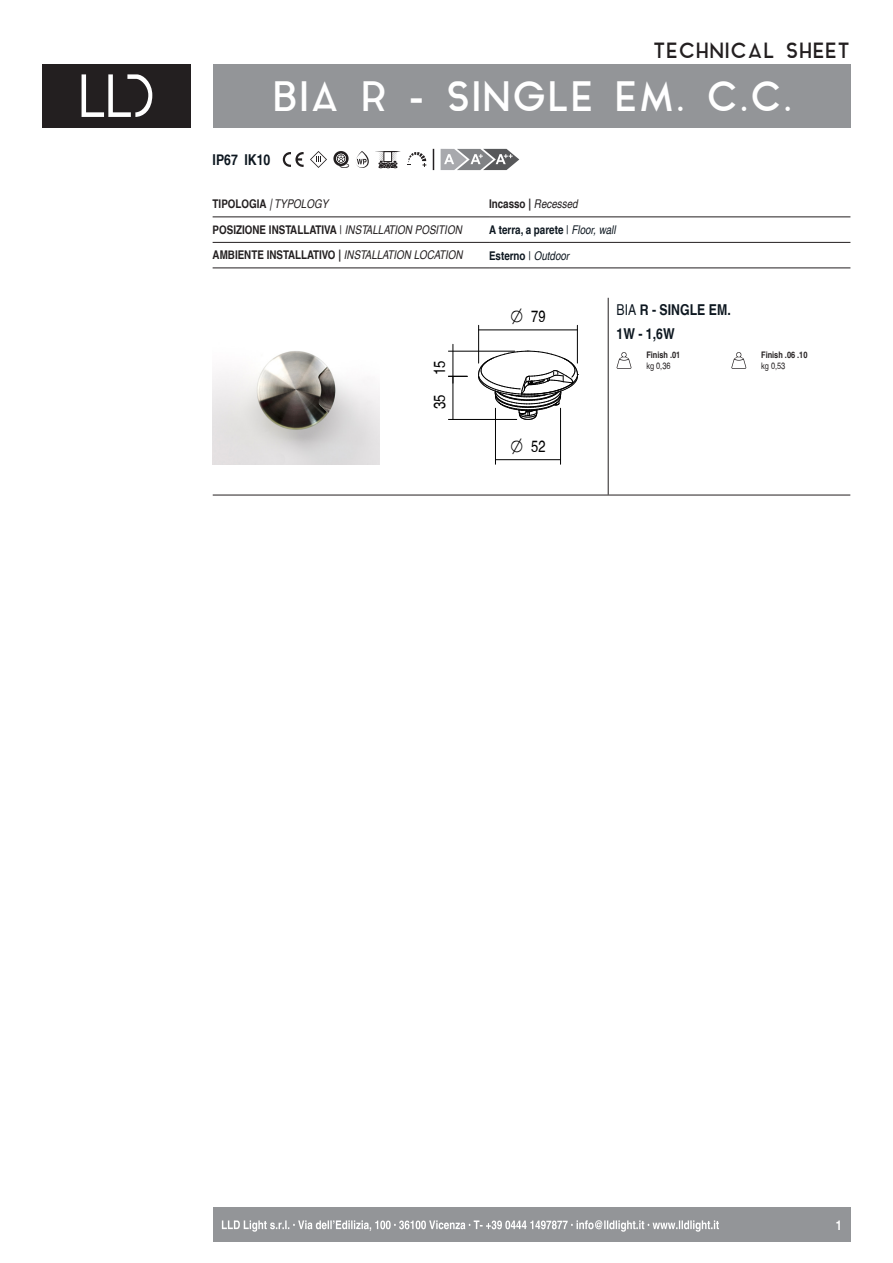
<style>
.page{position:relative;width:893px;height:1263px;background:#fff}
.page>*{position:absolute;margin:0;border:0;box-sizing:border-box;transform-origin:0 0}
.t1{font:40.5px "Aqua Grotesque";color:#fff}
.t2{font:21px "Aqua Grotesque";color:#231f20}
.t3{font:condensed 16.05px "Helvetica";color:#000}
.t4{font:condensed 15.75px "Helvetica";color:#000}
.t5{font:700 condensed 15px "Helvetica LT";color:#0d1720}
.t6{font:700 condensed 13.5px "Helvetica LT";color:#fff}
.t7{font:700 condensed 12px "Helvetica LT";color:#231f20}
.t8{font:700 condensed 12px "Helvetica LT";color:#0d1720}
.t9{font:700 condensed 9px "Helvetica LT";color:#231f20}
.t10{font:condensed 9px "Helvetica";color:#231f20}
.s1{font-weight:400;font-style:italic}
.s2{font-family:"Helvetica";font-weight:400}
</style>
<div class="page">
<div style="left:213px;top:64px;width:637px;height:64px;background:#939598"></div>
<div style="left:43px;top:64px;width:148px;height:64px;background:#231f20"></div>
<svg style="left:82px;top:74px;width:70px;height:43px"></svg>
<div style="left:213px;top:1208px;width:637px;height:34px;background:#939598"></div>
<svg style="left:441px;top:149px;width:78px;height:21px"></svg>
<svg style="left:433px;top:149px;width:1px;height:21px"></svg>
<hr style="left:213px;top:217px;width:276px;height:1px;background:#231f20">
<hr style="left:489px;top:217px;width:361px;height:1px;background:#231f20">
<hr style="left:213px;top:242px;width:276px;height:1px;background:#231f20">
<hr style="left:489px;top:242px;width:361px;height:1px;background:#231f20">
<hr style="left:213px;top:268px;width:276px;height:1px;background:#231f20">
<hr style="left:489px;top:268px;width:361px;height:1px;background:#231f20">
<svg style="left:282px;top:152px;width:22px;height:15px"></svg>
<svg style="left:222px;top:1220px;width:497px;height:12px"></svg>
<svg style="left:310px;top:151px;width:17px;height:17px"></svg>
<svg style="left:356px;top:151px;width:13px;height:17px"></svg>
<svg style="left:375px;top:151px;width:25px;height:17px"></svg>
<svg style="left:407px;top:152px;width:19px;height:15px"></svg>
<svg style="left:616px;top:352px;width:16px;height:17px"></svg>
<svg style="left:731px;top:352px;width:15px;height:17px"></svg>
<img style="left:213px;top:351px;width:167px;height:114px">
<svg style="left:478px;top:351px;width:100px;height:69px"></svg>
<hr style="left:495px;top:408px;width:1px;height:56px;background:#000">
<hr style="left:560px;top:408px;width:1px;height:56px;background:#000">
<hr style="left:495px;top:459px;width:65px;height:1px;background:#000">
<hr style="left:448px;top:351px;width:67px;height:1px;background:#000">
<hr style="left:453px;top:344px;width:1px;height:39px;background:#000">
<svg style="left:448px;top:376px;width:19px;height:1px"></svg>
<hr style="left:448px;top:419px;width:69px;height:1px;background:#000">
<hr style="left:453px;top:376px;width:1px;height:43px;background:#000">
<hr style="left:478px;top:325px;width:1px;height:38px;background:#000">
<hr style="left:577px;top:325px;width:1px;height:38px;background:#000">
<hr style="left:479px;top:330px;width:98px;height:1px;background:#000">
<svg style="left:333px;top:151px;width:16px;height:17px"></svg>
<hr style="left:213px;top:495px;width:637px;height:1px;background:#231f20">
<hr style="left:608px;top:298px;width:1px;height:197px;background:#231f20">
<p class="t2" style="left:653px;top:40px;width:199px">TECHNICAL SHEET</p>
<p class="t1" style="left:272px;top:75px;width:522px">BIA R - SINGLE EM. C.C.</p>
<p class="t5" style="left:213px;top:150px;width:59px">IP67 IK10</p>
<p class="t7" style="left:213px;top:197px;width:117px">TIPOLOGIA <span class="s1">| TYPOLOGY</span></p>
<p class="t7" style="left:489px;top:197px;width:90px">Incasso | <span class="s1">Recessed</span></p>
<p class="t7" style="left:213px;top:222px;width:251px">POSIZIONE INSTALLATIVA <span class="s2">|</span> <span class="s1">INSTALLATION POSITION</span></p>
<p class="t8" style="left:489px;top:222px;width:128px">A terra, a parete <span class="s2">|</span> <span class="s1">Floor, wall</span></p>
<p class="t7" style="left:213px;top:248px;width:251px">AMBIENTE INSTALLATIVO | <span class="s1">INSTALLATION LOCATION</span></p>
<p class="t8" style="left:489px;top:248px;width:82px">Esterno <span class="s2">|</span> <span class="s1">Outdoor</span></p>
<p class="t4" style="left:430px;top:375px;width:16px;rotate:-90deg">15</p>
<p class="t4" style="left:430px;top:409px;width:16px;rotate:-90deg">35</p>
<p class="t3" style="left:531px;top:307px;width:16px">79</p>
<p class="t3" style="left:531px;top:437px;width:16px">52</p>
<p class="t5" style="left:617px;top:301px;width:116px"><span class="s2">BIA</span> R - SINGLE EM.</p>
<p class="t5" style="left:617px;top:324px;width:60px">1W - 1,6W</p>
<p class="t9" style="left:646px;top:350px;width:36px">Finish .01</p>
<p class="t10" style="left:646px;top:361px;width:26px">kg 0,36</p>
<p class="t9" style="left:761px;top:350px;width:48px">Finish .06 .10</p>
<p class="t10" style="left:761px;top:361px;width:26px">kg 0,53</p>
<p class="t6" style="left:836px;top:1216px;width:8px">1</p>
</div>
